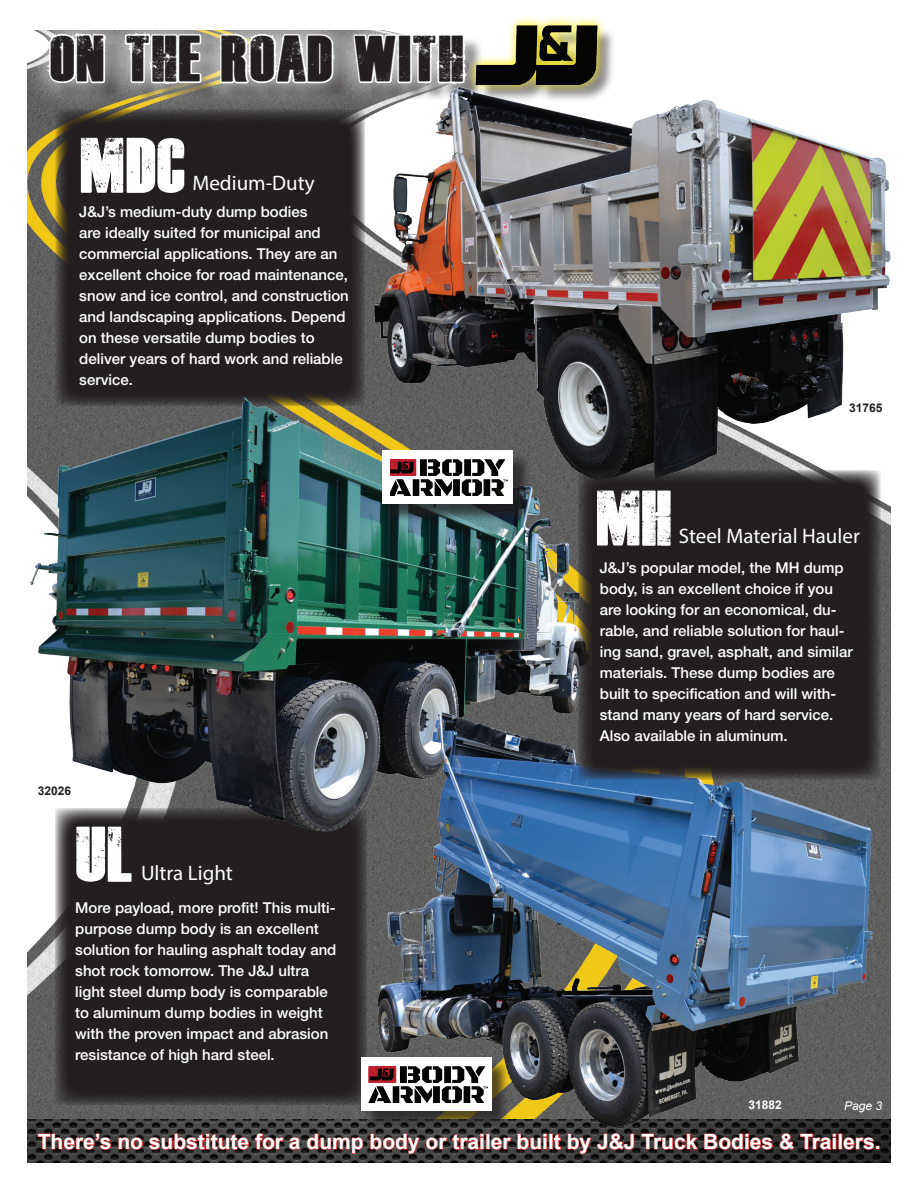
<style>
.page{position:relative;width:918px;height:1188px;background:#fff}
.page>*{position:absolute;margin:0;border:0;box-sizing:border-box;transform-origin:0 0}
.t1{font:54px "Dead Kansas";color:#fff}
.t2{font:45px "Dead Kansas";color:#231f20}
.t3{font:700 21px "Arial";color:#fff}
.t4{font:21px "Myriad Pro";color:#fff}
.t5{font:500 15px/21px "Helvetica Neue LT Std";color:#fff}
.t6{font:700 12px "Arial";color:#231f20}
.t7{font:italic 12px "Arial";color:#fff}
.t8{font:700 12px "Arial";color:#fff}
</style>
<div class="page">
<img style="left:27px;top:115px;width:864px;height:1005px">
<img style="left:27px;top:1120px;width:864px;height:43px">
<div style="left:55px;top:109px;width:310px;height:297px;background:#231f20"></div>
<div style="left:55px;top:808px;width:312px;height:297px;background:#231f20"></div>
<div style="left:17px;top:2px;width:480px;height:113px;background:#fff;opacity:.75"></div>
<svg style="left:42px;top:2px;width:161px;height:109px"></svg>
<svg style="left:216px;top:2px;width:255px;height:109px"></svg>
<div style="left:479px;top:28px;width:137px;height:75px;background:#231f20;opacity:.52"></div>
<svg style="left:467px;top:15px;width:140px;height:49px"></svg>
<img style="left:473px;top:24px;width:127px;height:40px">
<img style="left:356px;top:64px;width:535px;height:430px">
<img style="left:27px;top:386px;width:575px;height:452px">
<img style="left:360px;top:699px;width:515px;height:437px">
<div style="left:384px;top:453px;width:148px;height:70px;background:#231f20;opacity:.75"></div>
<div style="left:382px;top:451px;width:131px;height:53px;background:#fff"></div>
<img style="left:390px;top:460px;width:117px;height:36px">
<div style="left:363px;top:1059px;width:147px;height:70px;background:#231f20;opacity:.75"></div>
<div style="left:361px;top:1057px;width:131px;height:54px;background:#fff"></div>
<img style="left:369px;top:1066px;width:118px;height:36px">
<div style="left:578px;top:470px;width:302px;height:309px;background:#231f20"></div>
<svg style="left:37px;top:1133px;width:74px;height:17px"></svg>
<svg style="left:118px;top:1137px;width:25px;height:13px"></svg>
<svg style="left:149px;top:1133px;width:100px;height:17px;background:#712f30"></svg>
<svg style="left:255px;top:1133px;width:46px;height:17px"></svg>
<svg style="left:307px;top:1133px;width:57px;height:21px"></svg>
<svg style="left:370px;top:1133px;width:50px;height:21px"></svg>
<svg style="left:426px;top:1133px;width:58px;height:17px"></svg>
<div style="left:480px;top:1138px;width:4px;height:11px;border:1px solid #ee1f23"></div>
<div style="left:486px;top:1134px;width:4px;height:15px;border:1px solid #ee1f23"></div>
<svg style="left:491px;top:1133px;width:56px;height:17px"></svg>
<div style="left:543px;top:1138px;width:4px;height:11px;border:1px solid #ee1f23"></div>
<div style="left:549px;top:1134px;width:4px;height:15px;border:1px solid #ee1f23"></div>
<svg style="left:553px;top:1133px;width:8px;height:17px"></svg>
<svg style="left:567px;top:1133px;width:68px;height:21px"></svg>
<svg style="left:641px;top:1133px;width:132px;height:17px;background:#632728"></svg>
<svg style="left:779px;top:1133px;width:57px;height:17px"></svg>
<svg style="left:843px;top:1137px;width:37px;height:13px"></svg>
<h2 class="t2" style="left:51px;top:36px;width:415px">ON THE ROAD WITH</h2>
<h1 class="t1" style="left:80px;top:138px;width:107px">MDC</h1>
<h3 class="t4" style="left:192px;top:170px;width:124px">Medium-Duty</h3>
<p class="t5" style="left:79px;top:201px;width:271px">J&amp;J’s medium-duty dump bodies<br>are ideally suited for municipal and commercial applications. They are an excellent choice for road maintenance, snow and ice control, and construction and landscaping applications. Depend on these versatile dump bodies to deliver years of hard work and reliable service.</p>
<p class="t6" style="left:38px;top:783px;width:35px">32026</p>
<h1 class="t1" style="left:76px;top:826px;width:59px">UL</h1>
<h3 class="t4" style="left:141px;top:860px;width:93px">Ultra Light</h3>
<p class="t5" style="left:75px;top:897px;width:263px">More payload, more profit! This multi&shy;purpose dump body is an excellent solution for hauling asphalt today and shot rock tomorrow. The J&amp;J ultra light steel dump body is comparable to aluminum dump bodies in weight with the proven impact and abrasion resistance of high hard steel.</p>
<p class="t6" style="left:849px;top:399px;width:35px">31765</p>
<h1 class="t1" style="left:597px;top:490px;width:78px">MH</h1>
<h3 class="t4" style="left:679px;top:523px;width:183px">Steel Material Hauler</h3>
<p class="t5" style="left:600px;top:557px;width:254px">J&amp;J’s popular model, the MH dump body, is an excellent choice if you are looking for an economical, du&shy;rable, and reliable solution for haul&shy;ing sand, gravel, asphalt, and similar materials. These dump bodies are built to specification and will with&shy;stand many years of hard service.<br>Also available in aluminum.</p>
<p class="t8" style="left:748px;top:1097px;width:35px">31882</p>
<p class="t7" style="left:844px;top:1098px;width:40px">Page 3</p>
<h3 class="t3" style="left:38px;top:1127px;width:844px">There’s no substitute for a dump body or trailer built by J&amp;J Truck Bodies &amp; Trailers.</h3>
</div>
